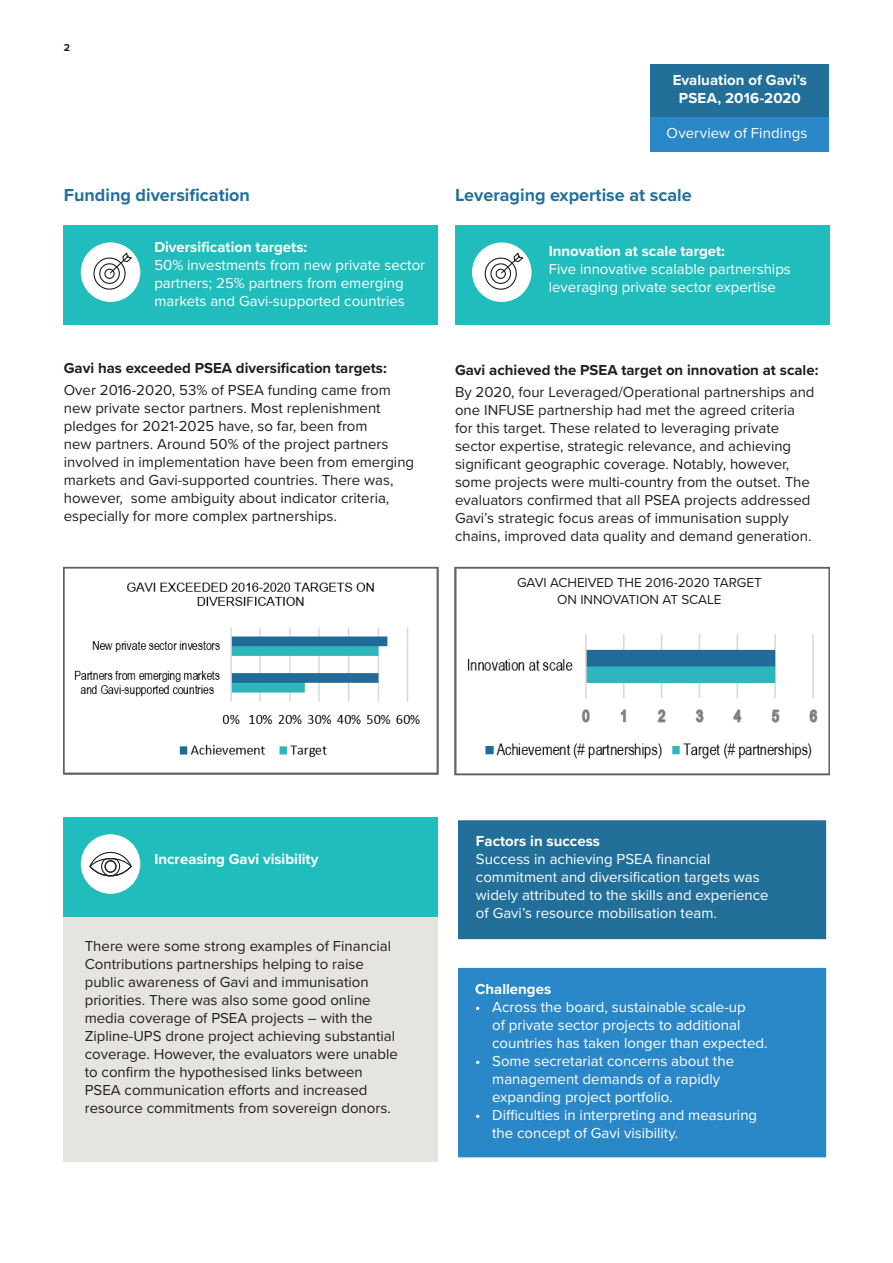
<style>
.page{position:relative;width:893px;height:1263px;background:#fff}
.page>*{position:absolute;margin:0;border:0;box-sizing:border-box;transform-origin:0 0}
.Body_text{font:700 18px "Proxima Nova";color:#22709a}
.Body_text-2{font:15px/18px "Proxima Nova";color:#231f20}
.Body_text-3{font:15px/18px "Proxima Nova";color:#fff}
.Body_text-4{font:700 15px "Proxima Nova";color:#fff}
.Body_text-5{font:700 15px "Proxima Nova";color:#231f20}
.Cover_Title{font:700 15px/18px "Proxima Nova";letter-spacing:.005em;color:#fff;text-align:center}
.Cover_Title-2{font:15px "Proxima Nova";letter-spacing:.005em;color:#fff}
.Body_text-6{font:13.5px/16.5px "Proxima Nova";letter-spacing:-.005em;color:#231f20;text-align:center}
.t1{font:700 10.5px "Proxima Nova";color:#231f20}
</style>
<div class="page">
<div style="left:64px;top:917px;width:374px;height:245px;background:#e6e4df"></div>
<div style="left:64px;top:225px;width:374px;height:100px;background:#21bdbd"></div>
<div style="left:81px;top:242px;width:59px;height:60px;background:#fff;border-radius:50%"></div>
<img style="left:74px;top:582px;width:346px;height:175px">
<div style="left:63px;top:567px;width:376px;height:207px;border:2px solid #5f5f62"></div>
<svg style="left:93px;top:251px;width:41px;height:39px"></svg>
<div style="left:455px;top:817px;width:374px;height:125px;background:#22709a;border:3px solid #fff"></div>
<div style="left:455px;top:965px;width:374px;height:195px;background:#2b88c8;border:3px solid #fff"></div>
<div style="left:455px;top:225px;width:374px;height:100px;background:#21bdbd"></div>
<img style="left:467px;top:634px;width:351px;height:125px">
<div style="left:454px;top:567px;width:376px;height:208px;border:2px solid #5f5f62"></div>
<div style="left:472px;top:242px;width:59px;height:60px;background:#fff;border-radius:50%"></div>
<svg style="left:484px;top:251px;width:41px;height:39px"></svg>
<hr style="left:64px;top:773px;width:374px;height:1px;background:#5f5f62">
<div style="left:64px;top:817px;width:374px;height:100px;background:#21bdbd"></div>
<div style="left:81px;top:834px;width:59px;height:60px;background:#fff;border-radius:50%"></div>
<svg style="left:89px;top:851px;width:43px;height:26px"></svg>
<div style="left:105px;top:860px;width:11px;height:13px;border:1px solid #231f20;border-radius:50%"></div>
<div style="left:651px;top:117px;width:178px;height:35px;background:#2b88c8"></div>
<div style="left:651px;top:64px;width:178px;height:53px;background:#22709a"></div>
<p class="t1" style="left:64px;top:39px;width:8px">2</p>
<p class="Body_text" style="left:64px;top:182px;width:188px">Funding diversification</p>
<p class="Body_text-4" style="left:154px;top:236px;width:154px">Diversification targets:</p>
<p class="Body_text-3" style="left:154px;top:255px;width:272px">50% investments from new private sector partners; 25% partners from emerging markets and Gavi-supported countries</p>
<p class="Body_text-5" style="left:64px;top:357px;width:325px">Gavi has exceeded PSEA diversification targets:</p>
<p class="Body_text-2" style="left:64px;top:380px;width:352px">Over 2016-2020, 53% of PSEA funding came from new private sector partners. Most replenishment pledges for 2021-2025 have, so far, been from<br>new partners. Around 50% of the project partners involved in implementation have been from emerging markets and Gavi-supported countries. There was, however, some ambiguity about indicator criteria, especially for more complex partnerships.</p>
<p class="Cover_Title" style="left:673px;top:71px;width:136px">Evaluation of Gavi’s<br>PSEA, 2016-2020</p>
<p class="Cover_Title-2" style="left:667px;top:122px;width:142px">Overview of Findings</p>
<p class="Body_text" style="left:455px;top:182px;width:238px">Leveraging expertise at scale</p>
<p class="Body_text-4" style="left:549px;top:240px;width:178px">Innovation at scale target:</p>
<p class="Body_text-3" style="left:549px;top:260px;width:244px">Five innovative scalable partnerships leveraging private sector expertise</p>
<p class="Body_text-5" style="left:455px;top:358px;width:365px">Gavi achieved the PSEA target on innovation at scale:</p>
<p class="Body_text-2" style="left:455px;top:382px;width:361px">By 2020, four Leveraged/Operational partnerships and one INFUSE partnership had met the agreed criteria for this target. These related to leveraging private sector expertise, strategic relevance, and achieving significant geographic coverage. Notably, however, some projects were multi-country from the outset. The evaluators confirmed that all PSEA projects addressed Gavi’s strategic focus areas of immunisation supply chains, improved data quality and demand generation.</p>
<p class="Body_text-6" style="left:517px;top:574px;width:246px">GAVI ACHEIVED THE 2016-2020 TARGET<br>ON INNOVATION AT SCALE</p>
<p class="Body_text-4" style="left:154px;top:847px;width:166px">Increasing Gavi visibility</p>
<p class="Body_text-2" style="left:85px;top:936px;width:315px">There were some strong examples of Financial Contributions partnerships helping to raise public awareness of Gavi and immunisation priorities. There was also some good online media coverage of PSEA projects – with the Zipline-UPS drone project achieving substantial coverage. However, the evaluators were unable to confirm the hypothesised links between PSEA communication efforts and increased resource commitments from sovereign donors.</p>
<p class="Body_text-4" style="left:476px;top:830px;width:126px">Factors in success</p>
<p class="Body_text-3" style="left:476px;top:850px;width:294px">Success in achieving PSEA financial commitment and diversification targets was widely attributed to the skills and experience of Gavi’s resource mobilisation team.</p>
<p class="Body_text-4" style="left:475px;top:978px;width:77px">Challenges</p>
<p class="Body_text-3" style="left:492px;top:997px;width:277px;text-indent:-17px">• Across the board, sustainable scale-up<br>of private sector projects to additional countries has taken longer than expected.</p>
<p class="Body_text-3" style="left:492px;top:1051px;width:243px;text-indent:-17px">• Some secretariat concerns about the management demands of a rapidly expanding project portfolio.</p>
<p class="Body_text-3" style="left:492px;top:1105px;width:266px;text-indent:-17px">• Difficulties in interpreting and measuring the concept of Gavi visibility.</p>
</div>
